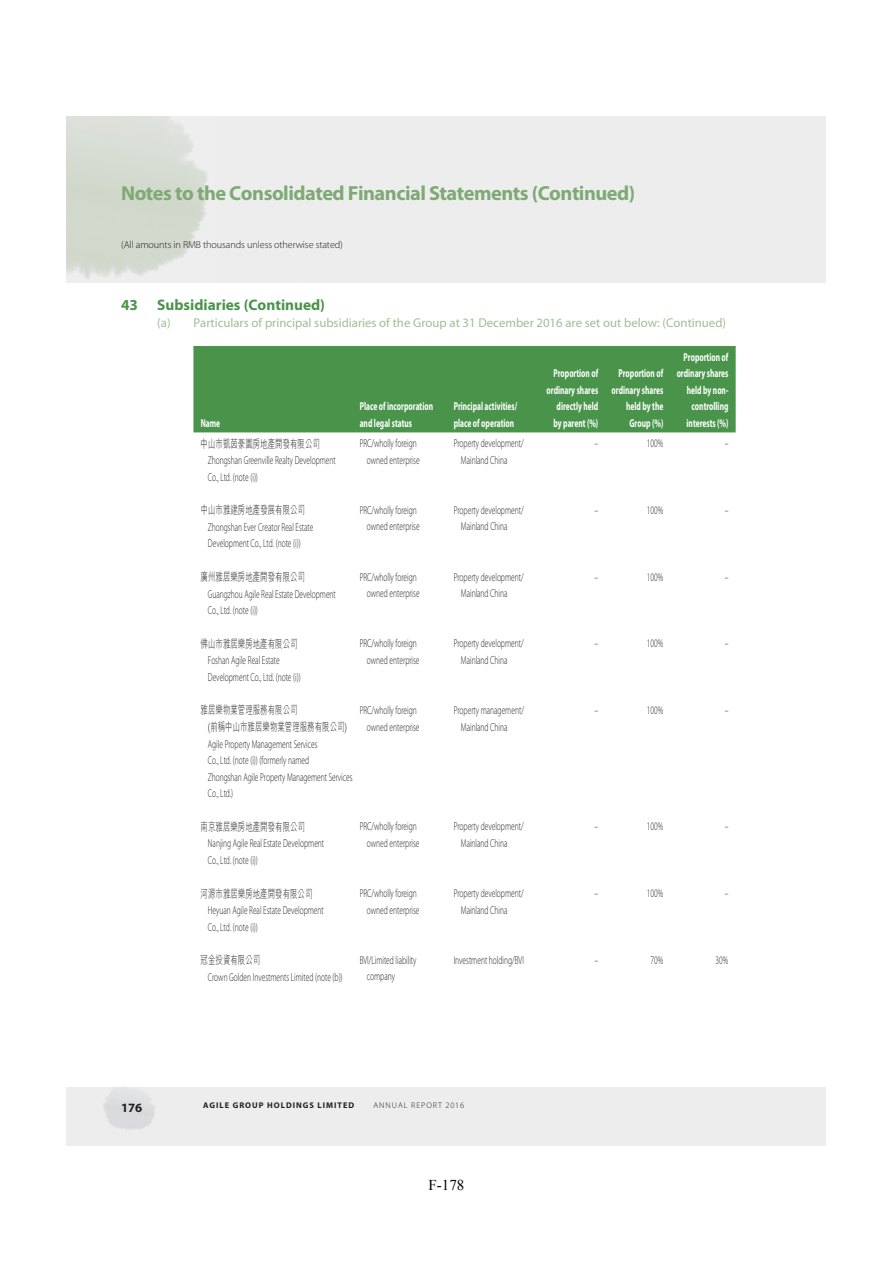
<style>
.page{position:relative;width:893px;height:1263px;background:#fff}
.page>*{position:absolute;margin:0;border:0;box-sizing:border-box;transform-origin:0 0}
.t1{font:700 20.4px "Myriad Pro";letter-spacing:-.025em;color:#7faa75}
.t2{font:700 15.3px "Myriad Pro";color:#49944a}
.t3{font:15px "Times New Roman";color:#000}
.t4{font:12.75px "Myriad Pro";color:#a0bd95}
.t5{font:700 12.75px "Myriad Pro";color:#231f20}
.t6{font:300 11.55px/16.5px "Myriad Pro";color:#231f20;scale:.65 1}
.t7{font:700 11.55px/16.5px "Myriad Pro";color:#fff;text-align:right;scale:.65 1}
.t8{font:11.55px/16.5px "M Hei HK Light E Ten B5 H";color:#231f20;scale:.65 1}
.t9{font:300 10.2px "Myriad Pro";letter-spacing:-.01em;color:#231f20}
.t10{font:700 8.25px "Myriad Pro";letter-spacing:.12em;color:#231f20}
.t11{font:300 8.25px "Myriad Pro";letter-spacing:.12em;color:#231f20}
</style>
<div class="page">
<div style="left:67px;top:116px;width:759px;height:1030px;background:#ededee"></div>
<div style="left:67px;top:283px;width:759px;height:804px;background:#fff"></div>
<div style="left:193px;top:346px;width:543px;height:86px;background:#49944a"></div>
<h1 class="t1" style="left:121px;top:186px;width:515px">Notes to the Consolidated Financial Statements (Continued)</h1>
<p class="t9" style="left:121px;top:241px;width:223px">(All amounts in RMB thousands unless otherwise stated)</p>
<h2 class="t2" style="left:121px;top:299px;width:18px">43</h2>
<h2 class="t2" style="left:157px;top:299px;width:169px">Subsidiaries (Continued)</h2>
<p class="t4" style="left:157px;top:317px;width:570px">(a) Particulars of principal subsidiaries of the Group at 31 December 2016 are set out below: (Continued)</p>
<p class="t7" style="left:201px;top:416px;width:31px">Name</p>
<p class="t8" style="left:201px;top:437px;width:185px">中山市凱茵豪園房地產開發有限公司</p>
<p class="t6" style="left:208px;top:453px;width:198px">Zhongshan Greenville Realty Development<br>Co., Ltd. (note (i))</p>
<p class="t8" style="left:201px;top:503px;width:162px">中山市雅建房地產發展有限公司</p>
<p class="t6" style="left:208px;top:520px;width:164px">Zhongshan Ever Creator Real Estate<br>Development Co., Ltd. (note (i))</p>
<p class="t8" style="left:201px;top:570px;width:162px">廣州雅居樂房地產開發有限公司</p>
<p class="t6" style="left:208px;top:586px;width:198px">Guangzhou Agile Real Estate Development<br>Co., Ltd. (note (i))</p>
<p class="t8" style="left:201px;top:637px;width:151px">佛山市雅居樂房地產有限公司</p>
<p class="t6" style="left:208px;top:653px;width:144px">Foshan Agile Real Estate<br>Development Co., Ltd. (note (i))</p>
<p class="t7" style="left:360px;top:399px;width:114px;text-align:left">Place of incorporation and legal status</p>
<p class="t7" style="left:454px;top:399px;width:99px;text-align:left">Principal activities/ place of operation</p>
<p class="t7" style="left:546px;top:366px;width:81px">Proportion of ordinary shares directly held by parent (%)</p>
<p class="t7" style="left:612px;top:366px;width:81px">Proportion of ordinary shares held by the<br>Group (%)</p>
<p class="t7" style="left:677px;top:349px;width:81px">Proportion of ordinary shares held by non&shy;controlling interests (%)</p>
<p class="t6" style="left:360px;top:436px;width:94px;text-align:right">PRC/wholly foreign owned enterprise</p>
<p class="t6" style="left:461px;top:436px;width:98px;text-indent:-7px">Property development/<br>Mainland China</p>
<p class="t6" style="left:594px;top:436px;width:7px">–</p>
<p class="t6" style="left:647px;top:436px;width:27px">100%</p>
<p class="t6" style="left:725px;top:436px;width:7px">–</p>
<p class="t6" style="left:360px;top:503px;width:94px;text-align:right">PRC/wholly foreign owned enterprise</p>
<p class="t6" style="left:461px;top:503px;width:98px;text-indent:-7px">Property development/<br>Mainland China</p>
<p class="t6" style="left:594px;top:503px;width:7px">–</p>
<p class="t6" style="left:647px;top:503px;width:27px">100%</p>
<p class="t6" style="left:725px;top:503px;width:7px">–</p>
<p class="t6" style="left:360px;top:569px;width:94px;text-align:right">PRC/wholly foreign owned enterprise</p>
<p class="t6" style="left:461px;top:569px;width:98px;text-indent:-7px">Property development/<br>Mainland China</p>
<p class="t6" style="left:594px;top:569px;width:7px">–</p>
<p class="t6" style="left:647px;top:569px;width:27px">100%</p>
<p class="t6" style="left:725px;top:569px;width:7px">–</p>
<p class="t6" style="left:360px;top:636px;width:94px;text-align:right">PRC/wholly foreign owned enterprise</p>
<p class="t6" style="left:461px;top:636px;width:98px;text-indent:-7px">Property development/<br>Mainland China</p>
<p class="t6" style="left:594px;top:636px;width:7px">–</p>
<p class="t6" style="left:647px;top:636px;width:27px">100%</p>
<p class="t6" style="left:725px;top:636px;width:7px">–</p>
<p class="t5" style="left:121px;top:1103px;width:23px">176</p>
<p class="t8" style="left:208px;top:703px;width:216px;text-indent:-7px">雅居樂物業管理服務有限公司<br>(前稱中山市雅居樂物業管理服務有限公司)</p>
<p class="t6" style="left:208px;top:736px;width:224px">Agile Property Management Services<br>Co., Ltd. (note (i)) (formerly named<br>Zhongshan Agile Property Management Services<br>Co., Ltd.)</p>
<p class="t6" style="left:360px;top:703px;width:94px;text-align:right">PRC/wholly foreign owned enterprise</p>
<p class="t6" style="left:461px;top:703px;width:98px;text-indent:-7px">Property management/<br>Mainland China</p>
<p class="t6" style="left:594px;top:703px;width:7px">–</p>
<p class="t6" style="left:647px;top:703px;width:27px">100%</p>
<p class="t6" style="left:725px;top:703px;width:7px">–</p>
<p class="t8" style="left:201px;top:820px;width:162px">南京雅居樂房地產開發有限公司</p>
<p class="t6" style="left:208px;top:836px;width:181px">Nanjing Agile Real Estate Development<br>Co., Ltd. (note (i))</p>
<p class="t6" style="left:360px;top:819px;width:94px;text-align:right">PRC/wholly foreign owned enterprise</p>
<p class="t6" style="left:461px;top:819px;width:98px;text-indent:-7px">Property development/<br>Mainland China</p>
<p class="t6" style="left:594px;top:819px;width:7px">–</p>
<p class="t6" style="left:647px;top:819px;width:27px">100%</p>
<p class="t6" style="left:725px;top:819px;width:7px">–</p>
<p class="t8" style="left:201px;top:887px;width:174px">河源市雅居樂房地產開發有限公司</p>
<p class="t6" style="left:208px;top:903px;width:180px">Heyuan Agile Real Estate Development<br>Co., Ltd. (note (i))</p>
<p class="t6" style="left:360px;top:886px;width:94px;text-align:right">PRC/wholly foreign owned enterprise</p>
<p class="t6" style="left:461px;top:886px;width:98px;text-indent:-7px">Property development/<br>Mainland China</p>
<p class="t6" style="left:594px;top:886px;width:7px">–</p>
<p class="t6" style="left:647px;top:886px;width:27px">100%</p>
<p class="t6" style="left:725px;top:886px;width:7px">–</p>
<p class="t8" style="left:201px;top:953px;width:93px">冠金投資有限公司</p>
<p class="t6" style="left:208px;top:969px;width:209px">Crown Golden Investments Limited (note (b))</p>
<p class="t6" style="left:367px;top:953px;width:78px;text-indent:-7px">BVI/Limited liability company</p>
<p class="t6" style="left:454px;top:953px;width:110px">Investment holding/BVI</p>
<p class="t6" style="left:594px;top:953px;width:7px">–</p>
<p class="t6" style="left:650px;top:953px;width:21px">70%</p>
<p class="t6" style="left:715px;top:953px;width:21px">30%</p>
<p class="t10" style="left:203px;top:1102px;width:153px">AGILE GROUP HOLDINGS LIMITED</p>
<p class="t11" style="left:373px;top:1102px;width:92px">ANNUAL REPORT 2016</p>
<p class="t3" style="left:428px;top:1175px;width:37px">F-178</p>
</div>
